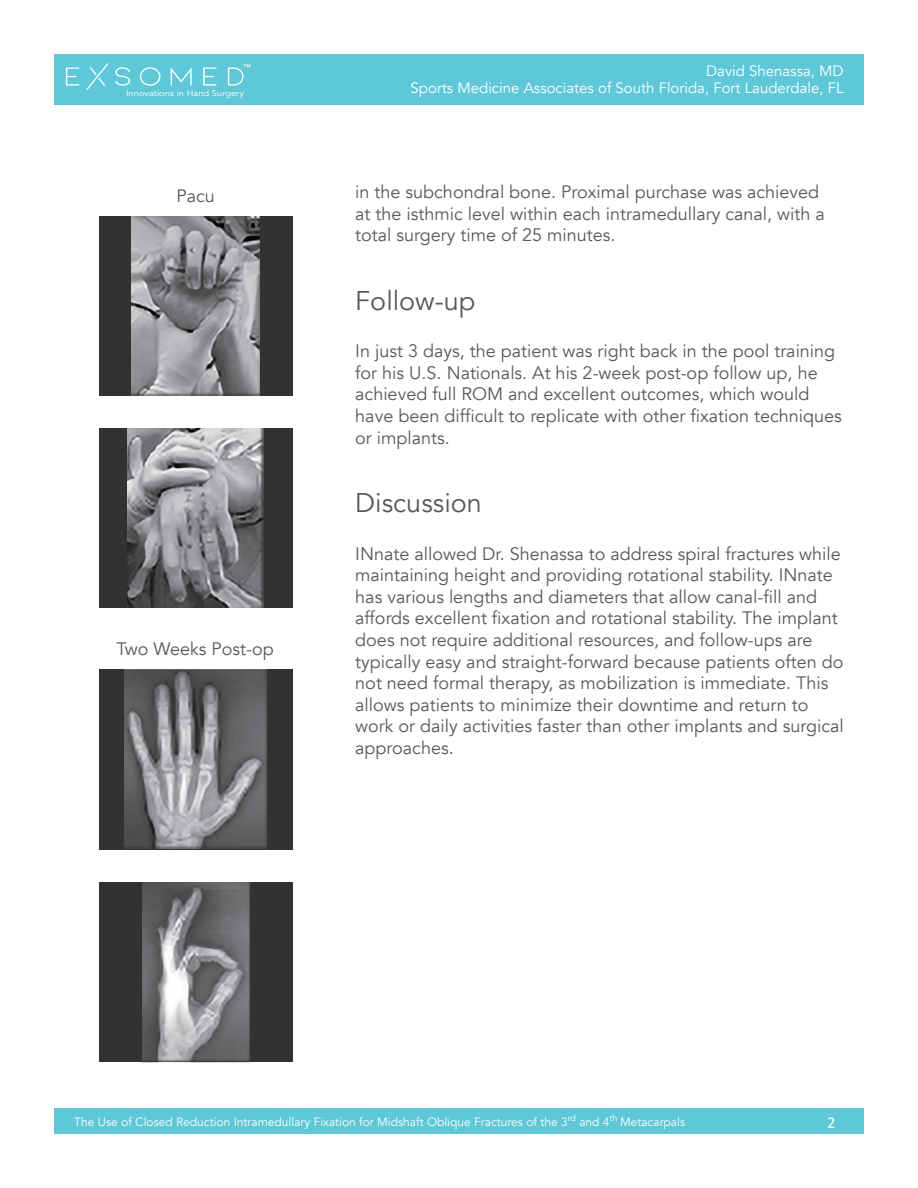
<style>
.page{position:relative;width:918px;height:1188px;background:#fff}
.page>*{position:absolute;margin:0;border:0;box-sizing:border-box;transform-origin:0 0}
.t1{font:27px "Avenir";color:#585858}
.t2{font:18px/21.6px "Avenir";color:#585858}
.Toc_heading{font:16.5px "Calibri";color:#fff}
.t3{font:15px "Avenir";color:#fff}
.t4{font:12px "Avenir";color:#fff}
.t5{font:8.25px "Avenir";color:#fff;scale:1.13 1}
.t6{font:800 6.45px "Avenir";color:#fff;scale:1.13 1}
</style>
<div class="page">
<div style="left:54px;top:54px;width:810px;height:51px;background:#5ec8d8"></div>
<div style="left:54px;top:1109px;width:810px;height:25px;background:#5ec8d8"></div>
<svg style="left:140px;top:67px;width:20px;height:19px"></svg>
<svg style="left:115px;top:67px;width:15px;height:19px"></svg>
<svg style="left:86px;top:64px;width:23px;height:26px"></svg>
<svg style="left:66px;top:68px;width:13px;height:18px"></svg>
<svg style="left:228px;top:68px;width:16px;height:18px"></svg>
<svg style="left:203px;top:68px;width:13px;height:18px"></svg>
<svg style="left:171px;top:67px;width:21px;height:19px"></svg>
<div style="left:99px;top:216px;width:193px;height:180px;background:#333233"></div>
<div style="left:99px;top:428px;width:193px;height:180px;background:#333233"></div>
<div style="left:99px;top:669px;width:193px;height:180px;background:#333233"></div>
<div style="left:99px;top:882px;width:193px;height:180px;background:#333233"></div>
<img style="left:131px;top:216px;width:129px;height:180px">
<img style="left:127px;top:428px;width:137px;height:180px">
<img style="left:124px;top:670px;width:143px;height:179px">
<img style="left:142px;top:882px;width:107px;height:180px">
<p class="t6" style="left:244px;top:61px;width:8px">™</p>
<p class="t5" style="left:126px;top:89px;width:106px">Innovations in Hand Surgery</p>
<p class="t2" style="left:176px;top:185px;width:40px">Pacu</p>
<p class="t2" style="left:116px;top:638px;width:159px">Two Weeks Post-op</p>
<p class="t3" style="left:706px;top:62px;width:139px">David Shenassa, MD</p>
<p class="t3" style="left:411px;top:79px;width:435px">Sports Medicine Associates of South Florida, Fort Lauderdale, FL</p>
<p class="t2" style="left:355px;top:181px;width:471px">in the subchondral bone. Proximal purchase was achieved at the isthmic level within each intramedullary canal, with a total surgery time of 25 minutes.</p>
<p class="t1" style="left:355px;top:285px;width:121px">Follow-up</p>
<p class="t2" style="left:355px;top:340px;width:488px">In just 3 days, the patient was right back in the pool training for his U.S. Nationals. At his 2-week post-op follow up, he achieved full ROM and excellent outcomes, which would have been difficult to replicate with other fixation techniques or implants.</p>
<p class="t1" style="left:355px;top:487px;width:128px">Discussion</p>
<p class="t2" style="left:355px;top:543px;width:490px">INnate allowed Dr. Shenassa to address spiral fractures while maintaining height and providing rotational stability. INnate has various lengths and diameters that allow canal-fill and affords excellent fixation and rotational stability. The implant does not require additional resources, and follow-ups are typically easy and straight-forward because patients often do not need formal therapy, as mobilization is immediate. This allows patients to minimize their downtime and return to work or daily activities faster than other implants and surgical approaches.</p>
<p class="t4" style="left:74px;top:1115px;width:612px">The Use of Closed Reduction Intramedullary Fixation for Midshaft Oblique Fractures of the 3<sup>rd</sup> and 4<sup>th</sup> Metacarpals</p>
<p class="Toc_heading" style="left:827px;top:1111px;width:10px">2</p>
</div>
